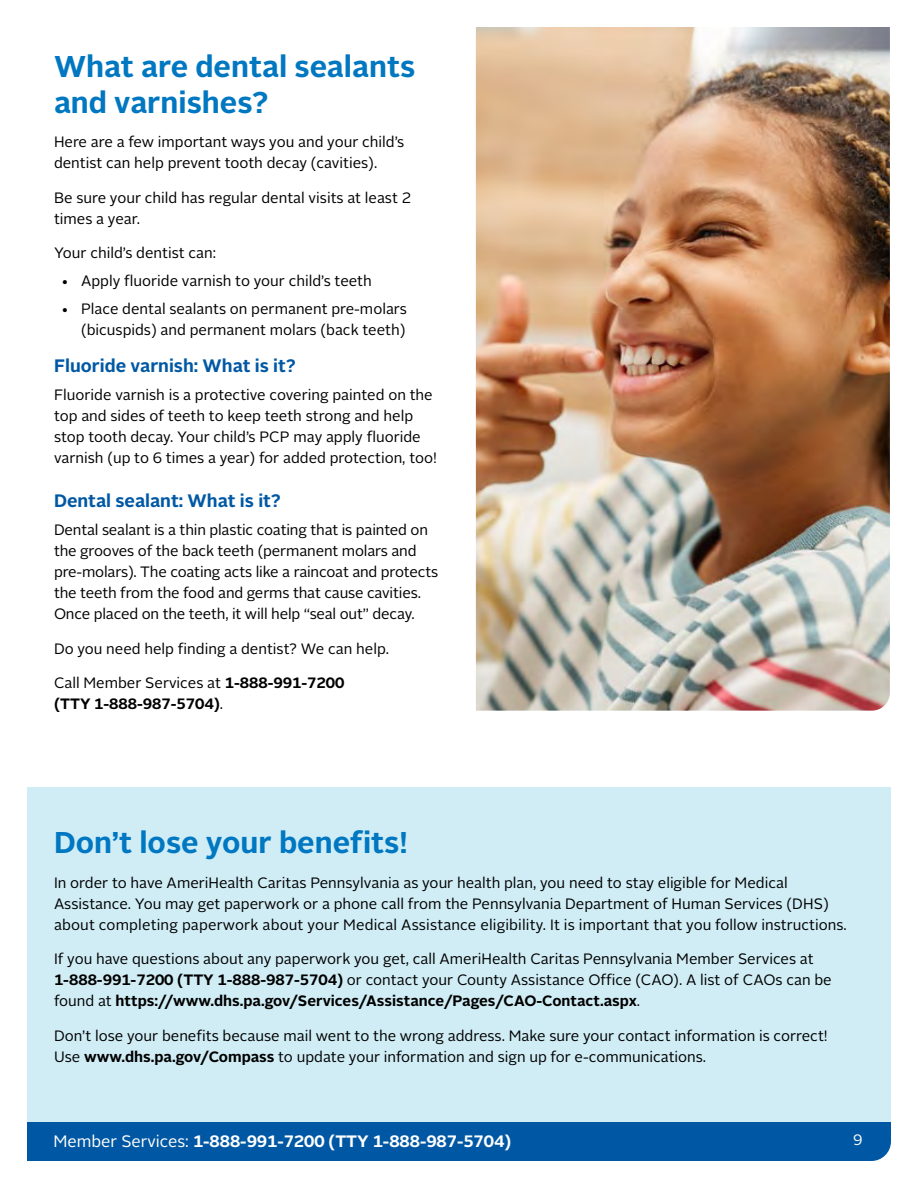
<style>
.page{position:relative;width:918px;height:1188px;background:#fff}
.page>*{position:absolute;margin:0;border:0;box-sizing:border-box;transform-origin:0 0}
.Header_Spanned{font:700 30px/36px "Alright Sans";color:#0077c1}
.Topic_Header{font:700 18px "Alright Sans";color:#0058a4}
.t1{font:700 16.5px "Alright Sans";color:#fff}
.body_copy{font:15px/21px "Alright Sans";color:#000}
.Bullet_1{font:15px/21px "Alright Sans";color:#000;text-align:right}
.body_copy-2{font:700 15px/21px "Alright Sans";color:#000}
.Body_Copy_over_bullets{font:15px "Alright Sans";color:#000}
.t2{font:15px "Alright Sans";color:#fff}
.s1{font-weight:400}
.s2{font-weight:700}
</style>
<div class="page">
<div style="left:27px;top:1122px;width:864px;height:39px;background:#0058a4"></div>
<div style="left:27px;top:787px;width:864px;height:335px;background:#d0edf6"></div>
<img style="left:476px;top:27px;width:414px;height:684px">
<p class="Header_Spanned" style="left:54px;top:48px;width:363px">What are dental sealants and varnishes?</p>
<p class="body_copy" style="left:54px;top:132px;width:352px">Here are a few important ways you and your child’s dentist can help prevent tooth decay (cavities).</p>
<p class="body_copy" style="left:54px;top:187px;width:358px">Be sure your child has regular dental visits at least 2 times a year.</p>
<p class="Body_Copy_over_bullets" style="left:54px;top:243px;width:164px">Your child’s dentist can:</p>
<p class="Bullet_1" style="left:61px;top:271px;width:313px">• Apply fluoride varnish to your child’s teeth</p>
<p class="Bullet_1" style="left:61px;top:298px;width:348px">• Place dental sealants on permanent pre-molars (bicuspids) and permanent molars (back teeth)</p>
<p class="Topic_Header" style="left:54px;top:353px;width:244px">Fluoride varnish: What is it?</p>
<p class="body_copy" style="left:54px;top:385px;width:385px">Fluoride varnish is a protective covering painted on the top and sides of teeth to keep teeth strong and help stop tooth decay. Your child’s PCP may apply fluoride varnish (up to 6 times a year) for added protection, too!</p>
<p class="Topic_Header" style="left:54px;top:488px;width:229px">Dental sealant: What is it?</p>
<p class="body_copy" style="left:54px;top:520px;width:386px">Dental sealant is a thin plastic coating that is painted on the grooves of the back teeth (permanent molars and pre-molars). The coating acts like a raincoat and protects the teeth from the food and germs that cause cavities.<br>Once placed on the teeth, it will help “seal out” decay.</p>
<p class="body_copy" style="left:54px;top:638px;width:337px">Do you need help finding a dentist? We can help.</p>
<p class="body_copy-2" style="left:54px;top:672px;width:292px"><span class="s1">Call Member Services at</span> 1-888-991-7200 (TTY 1-888-987-5704)<span class="s1">.</span></p>
<p class="Header_Spanned" style="left:54px;top:825px;width:355px">Don’t lose your benefits!</p>
<p class="body_copy" style="left:54px;top:872px;width:794px">In order to have AmeriHealth Caritas Pennsylvania as your health plan, you need to stay eligible for Medical<br>Assistance. You may get paperwork or a phone call from the Pennsylvania Department of Human Services (DHS) about completing paperwork about your Medical Assistance eligibility. It is important that you follow instructions.</p>
<p class="body_copy" style="left:54px;top:949px;width:779px">If you have questions about any paperwork you get, call AmeriHealth Caritas Pennsylvania Member Services at<br><span class="s2">1-888-991-7200 (TTY 1-888-987-5704)</span> or contact your County Assistance Office (CAO). A list of CAOs can be found at <span class="s2">https://www.dhs.pa.gov/Services/Assistance/Pages/CAO-Contact.aspx</span>.</p>
<p class="body_copy" style="left:54px;top:1025px;width:775px">Don’t lose your benefits because mail went to the wrong address. Make sure your contact information is correct!<br>Use <span class="s2">www.dhs.pa.gov/Compass</span> to update your information and sign up for e-communications.</p>
<p class="t1" style="left:53px;top:1129px;width:459px"><span class="s1">Member Services:</span> 1-888-991-7200 (TTY 1-888-987-5704)</p>
<p class="t2" style="left:853px;top:1130px;width:11px">9</p>
</div>
